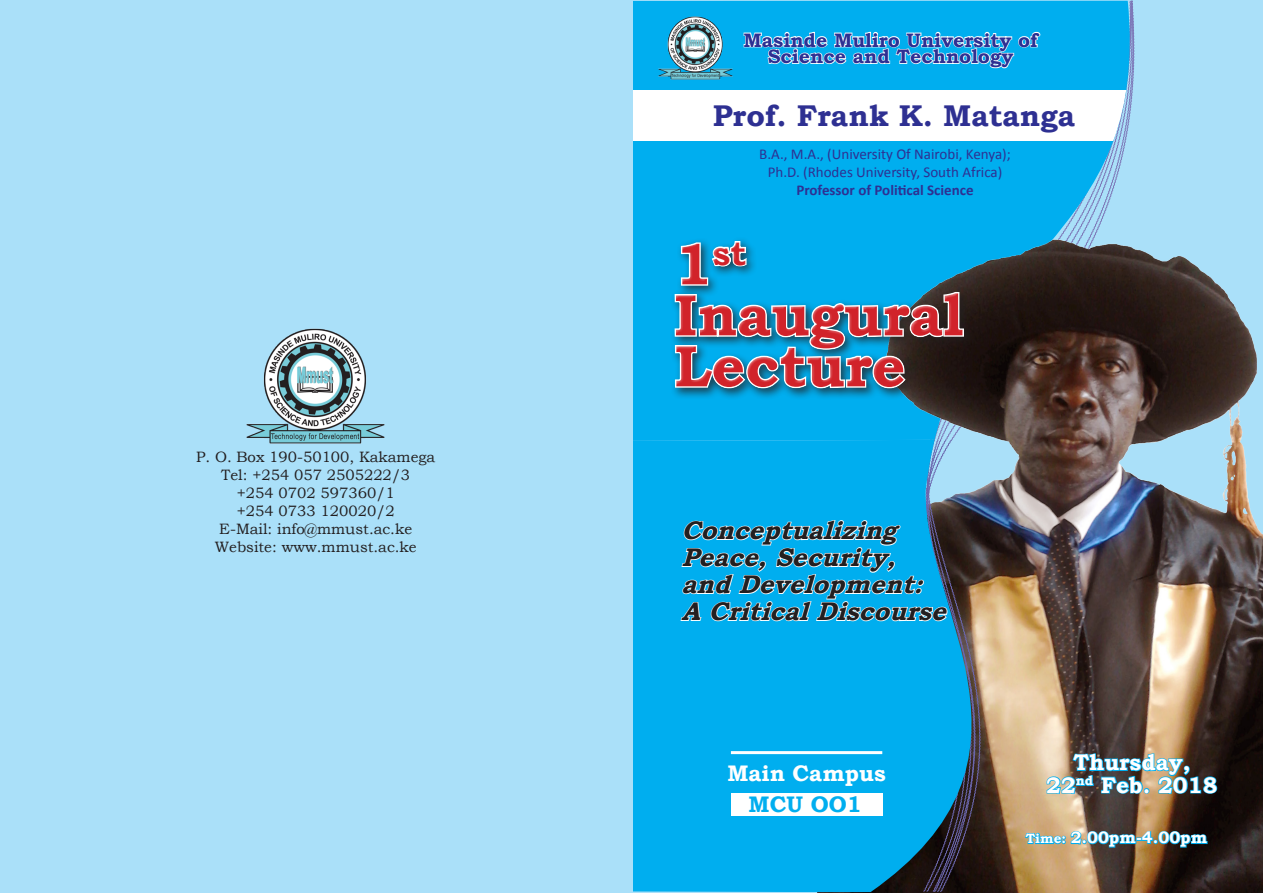
<style>
.page{position:relative;width:1263px;height:893px;background:#fff}
.page>*{position:absolute;margin:0;border:0;box-sizing:border-box;transform-origin:0 0}
.t1{font:700 58.5px/51px "Bookman Old Style";color:#d1232a}
.t2{font:700 34.05px "Bookman Old Style";color:#d1232a}
.t3{font:700 30px "Bookman Old Style";color:#2e3092}
.t4{font:italic 700 25.5px/27px "Bookman Old Style";color:#231f20}
.t5{font:700 22.5px "Bookman Old Style";color:#fff}
.t6{font:700 22.5px "Bookman Old Style";color:#00aeef}
.t7{font:700 19.5px/16.5px "Bookman Old Style";color:#2e3092;text-align:center}
.t8{font:700 16.5px "Bookman Old Style";color:#fff}
.t9{font:15px "Bookman Old Style";color:#231f20}
.t10{font:15px/18px "Calibri";color:#2e3092;text-align:center}
.t11{font:700 15px "Calibri";color:#2e3092}
.s1{font-size:58.5px}
.s2{font-size:13.5px}
</style>
<div class="page">
<div style="left:0;top:0;width:1263px;height:892px;background:#aae0f9"></div>
<div style="left:633px;top:1px;width:502px;height:438px;background:#00aeef"></div>
<div style="left:633px;top:90px;width:514px;height:51px;background:#fff"></div>
<img style="left:817px;top:221px;width:446px;height:672px">
<img style="left:633px;top:439px;width:507px;height:453px">
<img style="left:246px;top:328px;width:139px;height:116px">
<img style="left:657px;top:16px;width:77px;height:64px">
<div style="left:670px;top:237px;width:306px;height:163px;background:#231f20;opacity:.75"></div>
<div style="left:670px;top:236px;width:297px;height:154px;background:#fff;opacity:.75"></div>
<svg style="left:679px;top:519px;width:269px;height:120px;background:#36baec"></svg>
<img style="left:1045px;top:752px;width:173px;height:43px">
<div style="left:727px;top:757px;width:59px;height:26px;background:#00aeef"></div>
<div style="left:792px;top:763px;width:95px;height:24px;background:#00aeef"></div>
<img style="left:1024px;top:830px;width:184px;height:18px">
<div style="left:731px;top:793px;width:151px;height:23px;background:#fff"></div>
<hr style="left:731px;top:751px;width:151px;height:3px;background:#fff">
<svg style="left:743px;top:25px;width:298px;height:44px;background:#4bc5f3"></svg>
<p class="t9" style="left:196px;top:447px;width:241px">P. O. Box 190-50100, Kakamega</p>
<p class="t9" style="left:221px;top:465px;width:190px">Tel: +254 057 2505222/3</p>
<p class="t9" style="left:237px;top:483px;width:159px">+254 0702 597360/1</p>
<p class="t9" style="left:237px;top:501px;width:159px">+254 0733 120020/2</p>
<p class="t9" style="left:219px;top:519px;width:194px">E-Mail: info@mmust.ac.ke</p>
<p class="t9" style="left:215px;top:537px;width:203px">Website: www.mmust.ac.ke</p>
<p class="t7" style="left:743px;top:32px;width:296px">Masinde Muliro University of<br>Science and Technology</p>
<p class="t3" style="left:713px;top:94px;width:364px">Prof. Frank K. Matanga</p>
<p class="t10" style="left:759px;top:145px;width:253px">B.A., M.A., (University Of Nairobi, Kenya);<br>Ph.D. (Rhodes University, South Africa)</p>
<p class="t11" style="left:796px;top:181px;width:179px">Professor of Political Science</p>
<h2 class="t2" style="left:674px;top:229px;width:74px"><span class="s1">1</span>st</h2>
<h1 class="t1" style="left:674px;top:289px;width:290px">Inaugural<br>Lecture</h1>
<p class="t4" style="left:681px;top:517px;width:227px">Conceptualizing<br>Peace,Security,</p>
<p class="t4" style="left:681px;top:571px;width:253px">andDevelopment:</p>
<p class="t4" style="left:681px;top:598px;width:276px">ACriticalDiscourse</p>
<p class="t5" style="left:727px;top:757px;width:160px">Main Campus</p>
<p class="t6" style="left:749px;top:788px;width:114px">MCU OO1</p>
<p class="t5" style="left:1073px;top:746px;width:118px">Thursday,</p>
<p class="t5" style="left:1046px;top:769px;width:173px">22<sup>nd</sup> Feb. 2018</p>
<p class="t8" style="left:1026px;top:826px;width:183px"><span class="s2">Time:</span> 2.00pm-4.00pm</p>
</div>
